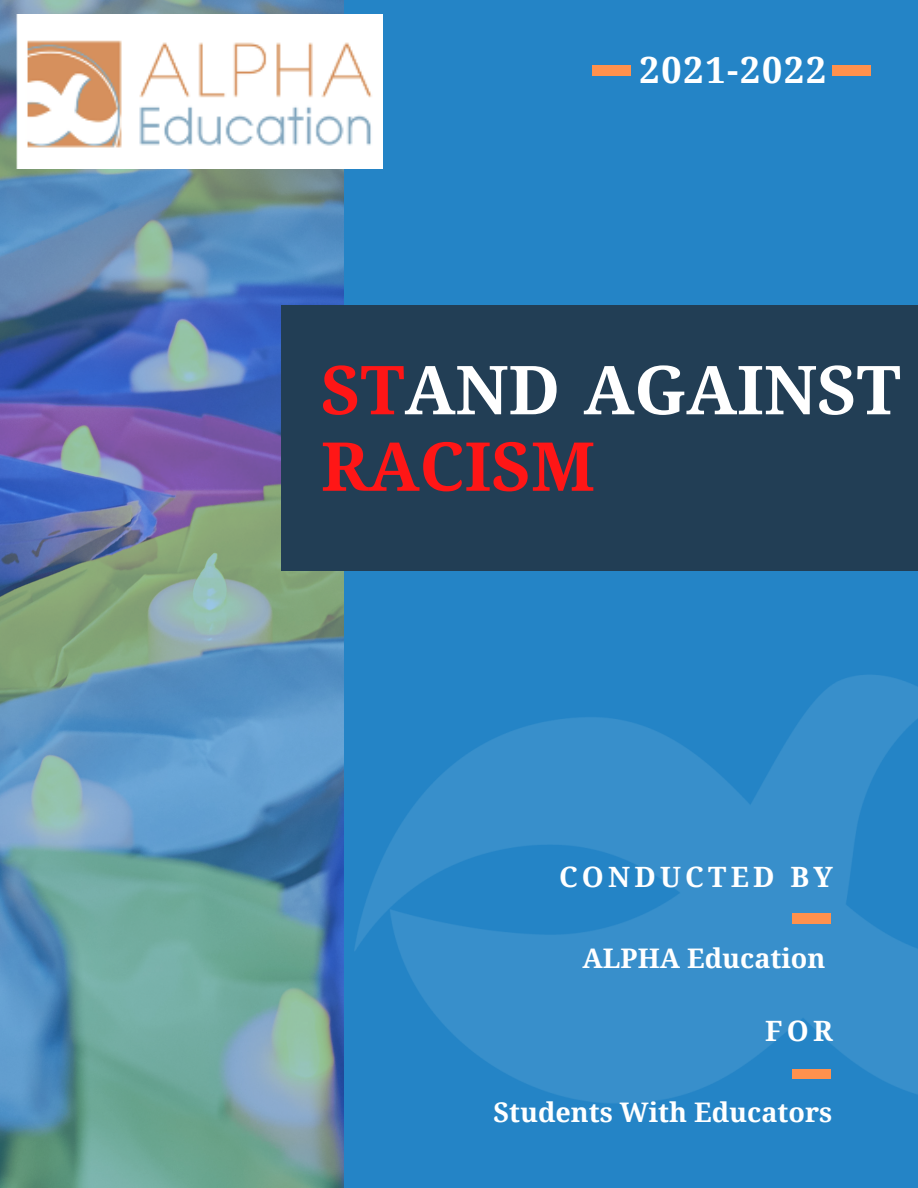
<style>
.page{position:relative;width:918px;height:1188px;background:#2484c6}
.page>*{position:absolute;margin:0;border:0;box-sizing:border-box;transform-origin:0 0}
.t1{font:700 67.5px/76.5px "Droid Serif";color:#fff}
.t2{font:700 36px "Droid Serif";letter-spacing:.05em;color:#fff}
.t3{font:700 28.05px "Droid Serif";letter-spacing:.15em;color:#fff}
.t4{font:700 27px "Droid Serif";color:#fff}
.s1{color:#ff1616}
</style>
<div class="page">
<img style="left:0;top:0;width:343px;height:1188px">
<img style="left:354px;top:675px;width:564px;height:428px">
<div style="left:282px;top:306px;width:636px;height:264px;background:#223e55"></div>
<img style="left:16px;top:15px;width:367px;height:154px">
<div style="left:792px;top:914px;width:38px;height:9px;background:#ff914d"></div>
<div style="left:792px;top:1069px;width:38px;height:10px;background:#ff914d"></div>
<div style="left:833px;top:66px;width:38px;height:10px;background:#ff914d"></div>
<div style="left:592px;top:66px;width:39px;height:10px;background:#ff914d"></div>
<p class="t2" style="left:640px;top:49px;width:188px">2021-2022</p>
<p class="t1" style="left:321px;top:353px;width:581px"><span class="s1">ST</span>AND AGAINST<br><span class="s1">RACISM</span></p>
<p class="t3" style="left:559px;top:861px;width:275px">CONDUCTED BY</p>
<p class="t4" style="left:583px;top:943px;width:244px">ALPHA Education</p>
<p class="t3" style="left:765px;top:1015px;width:69px">FOR</p>
<p class="t4" style="left:493px;top:1097px;width:340px">Students With Educators</p>
</div>
